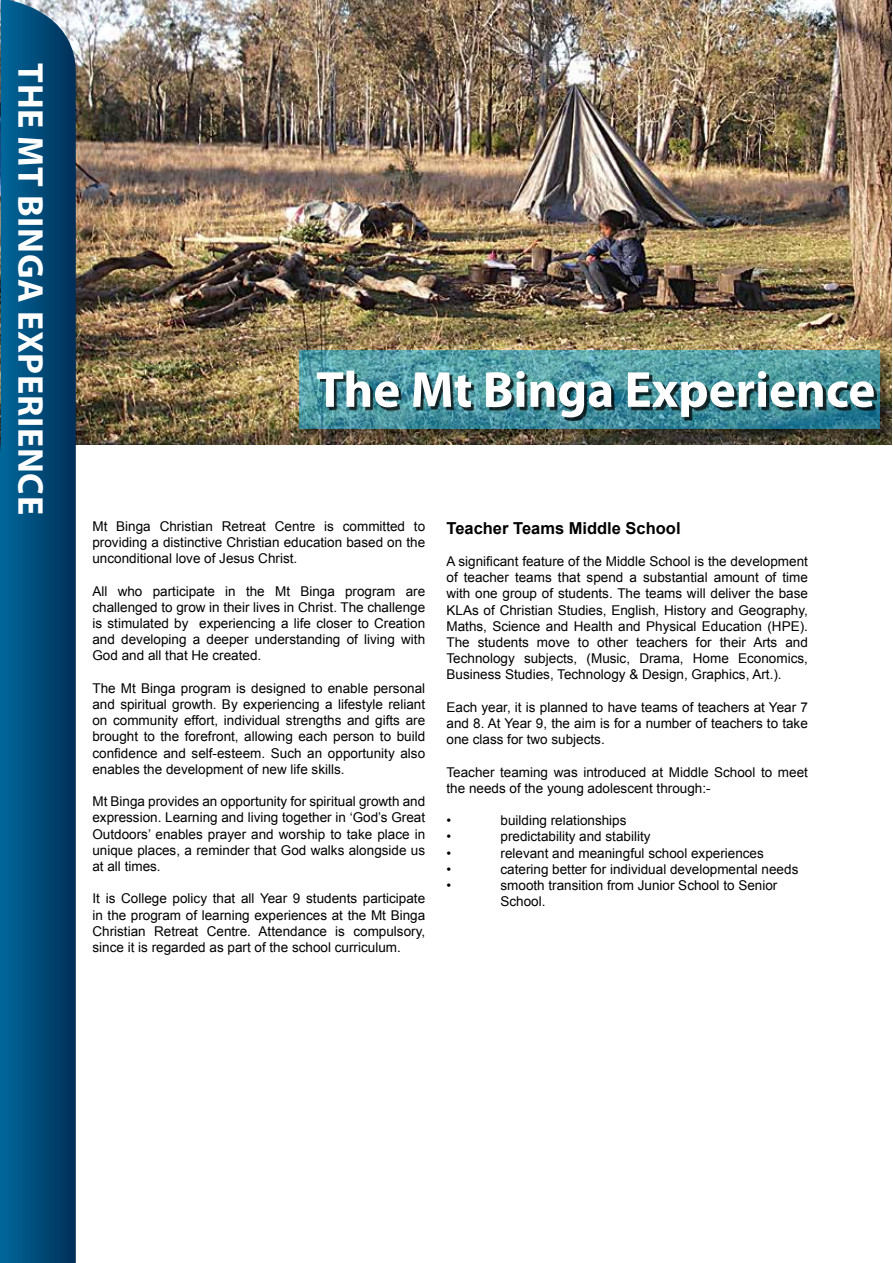
<style>
.page{position:relative;width:893px;height:1263px;background:#fff}
.page>*{position:absolute;margin:0;border:0;box-sizing:border-box;transform-origin:0 0}
.t1{font:700 51px "Myriad Pro";color:#fff}
.t2{font:700 36px "Myriad Pro";letter-spacing:.02em;color:#fff}
.t3{font:700 16.5px "Arial";color:#000}
.t4{font:13.5px/16.2px "Arial";color:#000;text-align:justify}
</style>
<div class="page">
<img style="left:0;top:0;width:891px;height:444px">
<div style="left:0;top:354px;width:19px;height:101px;background:#000;opacity:.75"></div>
<svg style="left:0;top:352px;width:1px;height:92px"></svg>
<svg style="left:1px;top:0;width:75px;height:1263px;background:#034d7a"></svg>
<div style="left:300px;top:352px;width:591px;height:87px;background:#000;opacity:.75"></div>
<svg style="left:299px;top:350px;width:581px;height:79px;background:#4e9aa4"></svg>
<div style="left:320px;top:374px;width:557px;height:46px;background:#000;opacity:.75"></div>
<h2 class="t2" style="left:54px;top:63px;width:453px;rotate:90deg">THE MT BINGA EXPERIENCE</h2>
<h1 class="t1" style="left:316px;top:356px;width:561px">The Mt Binga Experience</h1>
<p class="t4" style="left:92px;top:518px;width:334px">Mt Binga Christian Retreat Centre is committed to providing a distinctive Christian education based on the unconditional love of Jesus Christ.</p>
<p class="t4" style="left:92px;top:583px;width:334px">All who participate in the Mt Binga program are challenged to grow in their lives in Christ. The challenge is stimulated by experiencing a life closer to Creation and developing a deeper understanding of living with God and all that He created.</p>
<p class="t4" style="left:92px;top:680px;width:334px">The Mt Binga program is designed to enable personal and spiritual growth. By experiencing a lifestyle reliant on community effort, individual strengths and gifts are brought to the forefront, allowing each person to build confidence and self-esteem. Such an opportunity also enables the development of new life skills.</p>
<p class="t4" style="left:92px;top:793px;width:334px">Mt Binga provides an opportunity for spiritual growth and expression. Learning and living together in ‘God’s Great Outdoors’ enables prayer and worship to take place in unique places, a reminder that God walks alongside us at all times.</p>
<p class="t4" style="left:92px;top:891px;width:334px">It is College policy that all Year 9 students participate in the program of learning experiences at the Mt Binga Christian Retreat Centre. Attendance is compulsory, since it is regarded as part of the school curriculum.</p>
<p class="t3" style="left:446px;top:517px;width:236px">Teacher Teams Middle School</p>
<p class="t4" style="left:446px;top:553px;width:363px">A significant feature of the Middle School is the development of teacher teams that spend a substantial amount of time with one group of students. The teams will deliver the base KLAs of Christian Studies, English, History and Geography, Maths, Science and Health and Physical Education (HPE).<br>The students move to other teachers for their Arts and Technology subjects, (Music, Drama, Home Economics, Business Studies, Technology &amp; Design, Graphics, Art.).</p>
<p class="t4" style="left:446px;top:699px;width:363px">Each year, it is planned to have teams of teachers at Year 7 and 8. At Year 9, the aim is for a number of teachers to take one class for two subjects.</p>
<p class="t4" style="left:446px;top:764px;width:363px">Teacher teaming was introduced at Middle School to meet the needs of the young adolescent through:-</p>
<p class="t4" style="left:446px;top:812px;width:6px">•</p>
<p class="t4" style="left:500px;top:812px;width:128px">building relationships</p>
<p class="t4" style="left:446px;top:829px;width:6px">•</p>
<p class="t4" style="left:500px;top:829px;width:152px">predictability and stability</p>
<p class="t4" style="left:446px;top:845px;width:6px">•</p>
<p class="t4" style="left:500px;top:845px;width:265px">relevant and meaningful school experiences</p>
<p class="t4" style="left:446px;top:861px;width:6px">•</p>
<p class="t4" style="left:500px;top:861px;width:299px">catering better for individual developmental needs</p>
<p class="t4" style="left:446px;top:877px;width:6px">•</p>
<p class="t4" style="left:500px;top:877px;width:278px">smooth transition from Junior School to Senior<br>School.</p>
</div>
